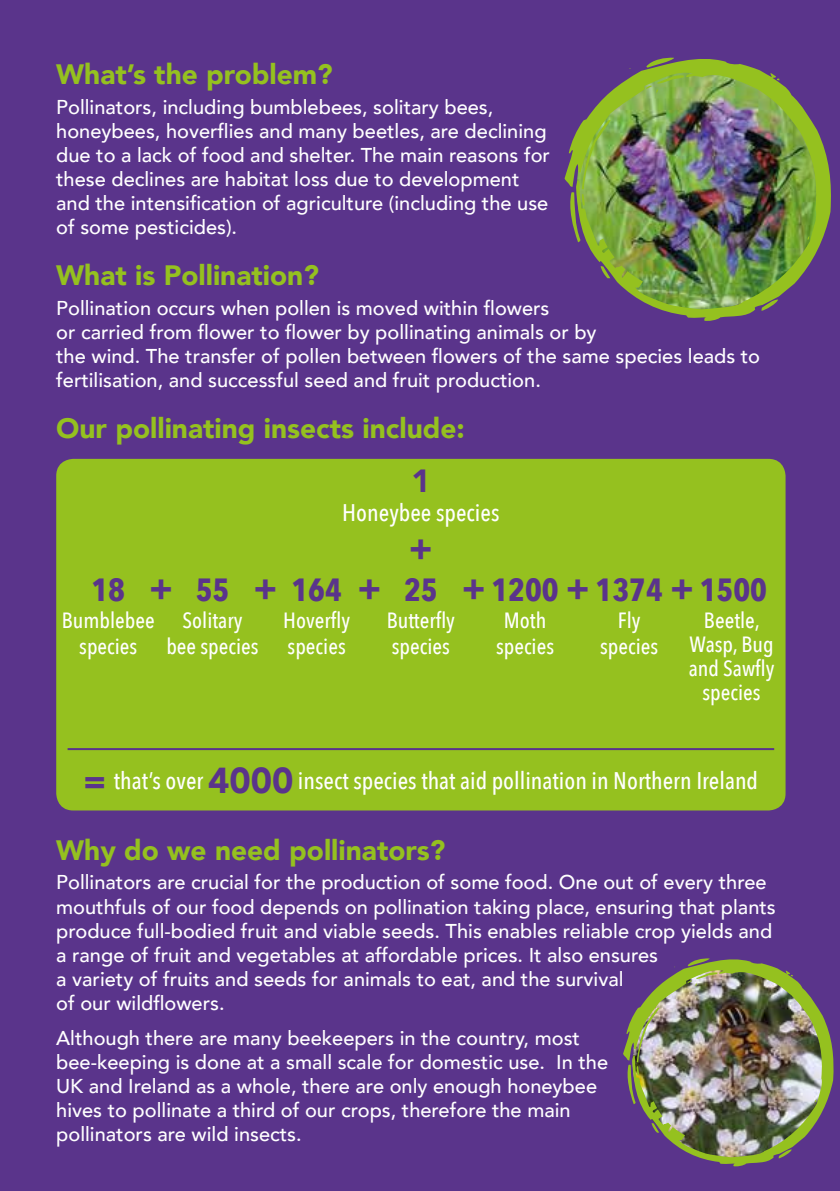
<style>
.page{position:relative;width:840px;height:1191px;background:#fff}
.page>*{position:absolute;margin:0;border:0;box-sizing:border-box;transform-origin:0 0}
.t1{font:900 36px "Avenir";color:#5a348b}
.t2{font:700 32px "Avenir Next Condensed";color:#5a348b}
.t3{font:900 32px "Avenir";color:#5a348b}
.t4{font:900 28px "Avenir";color:#95c11f}
.t5{font:500 24px "Avenir Next Condensed";color:#fff}
.t6{font:500 22px/26.4px "Avenir Next Condensed";color:#fff;text-align:center}
.t7{font:500 20px/24px "Avenir";color:#fff}
.s1{font-family:"Avenir";font-weight:900;font-size:36px}
.s2{font-family:"Avenir";font-weight:900;font-size:34px;color:#5a348b}
.s3{font-family:"Avenir";font-weight:900;font-size:36px;color:#5a348b}
</style>
<div class="page">
<div style="left:0;top:0;width:839px;height:1191px;background:#5a348b"></div>
<div style="left:56px;top:459px;width:729px;height:351px;background:#95c11f;border-radius:17px"></div>
<hr style="left:68px;top:748px;width:705px;height:2px;background:#5a348b">
<img style="left:564px;top:57px;width:266px;height:264px">
<svg style="left:600px;top:266px;width:10px;height:12px"></svg>
<svg style="left:761px;top:299px;width:16px;height:12px"></svg>
<svg style="left:567px;top:120px;width:43px;height:122px"></svg>
<svg style="left:645px;top:74px;width:38px;height:19px"></svg>
<svg style="left:646px;top:57px;width:27px;height:11px"></svg>
<svg style="left:693px;top:72px;width:8px;height:2px"></svg>
<img style="left:623px;top:959px;width:210px;height:208px">
<svg style="left:651px;top:1123px;width:8px;height:9px"></svg>
<svg style="left:778px;top:1149px;width:13px;height:9px"></svg>
<img style="left:625px;top:1007px;width:34px;height:97px">
<svg style="left:687px;top:958px;width:30px;height:28px"></svg>
<svg style="left:724px;top:969px;width:7px;height:2px"></svg>
<h3 class="t4" style="left:56px;top:50px;width:278px">What’s the problem?</h3>
<p class="t7" style="left:56px;top:94px;width:495px">Pollinators, including bumblebees, solitary bees, honeybees, hoverflies and many beetles, are declining due to a lack of food and shelter. The main reasons for these declines are habitat loss due to development and the intensification of agriculture (including the use of some pesticides).</p>
<h3 class="t4" style="left:56px;top:251px;width:264px">What is Pollination?</h3>
<p class="t7" style="left:56px;top:294px;width:705px">Pollination occurs when pollen is moved within flowers<br>or carried from flower to flower by pollinating animals or by<br>the wind. The transfer of pollen between flowers of the same species leads to fertilisation, and successful seed and fruit production.</p>
<h3 class="t4" style="left:56px;top:404px;width:410px">Our pollinating insects include:</h3>
<h2 class="t3" style="left:411px;top:454px;width:20px">1</h2>
<p class="t5" style="left:342px;top:498px;width:159px">Honeybee species</p>
<h1 class="t1" style="left:408px;top:517px;width:25px">+</h1>
<h2 class="t2" style="left:91px;top:570px;width:35px">18</h2>
<p class="t6" style="left:62px;top:607px;width:94px">Bumblebee species</p>
<h2 class="t2" style="left:404px;top:570px;width:35px">25</h2>
<p class="t6" style="left:386px;top:607px;width:70px;text-align:left">Butterfly species</p>
<h2 class="t2" style="left:491px;top:570px;width:69px">1200</h2>
<p class="t6" style="left:495px;top:607px;width:60px">Moth species</p>
<h2 class="t2" style="left:195px;top:570px;width:35px">55</h2>
<p class="t6" style="left:166px;top:607px;width:94px">Solitary bee species</p>
<h2 class="t2" style="left:291px;top:570px;width:52px">164</h2>
<p class="t6" style="left:283px;top:607px;width:68px;text-align:left">Hoverfly species</p>
<h1 class="t1" style="left:149px;top:556px;width:25px">+</h1>
<h1 class="t1" style="left:253px;top:556px;width:25px">+</h1>
<h1 class="t1" style="left:357px;top:556px;width:25px">+</h1>
<h1 class="t1" style="left:461px;top:556px;width:25px">+</h1>
<h1 class="t1" style="left:565px;top:556px;width:25px">+</h1>
<h2 class="t2" style="left:595px;top:570px;width:173px">1374 <span class="s1">+</span> 1500</h2>
<p class="t6" style="left:600px;top:607px;width:60px">Fly species</p>
<p class="t6" style="left:688px;top:608px;width:87px;line-height:24px">Beetle,<br>Wasp, Bug and Sawfly species</p>
<p class="t5" style="left:84px;top:765px;width:675px"><span class="s2">=</span> that’s over <span class="s3">4000</span> insect species that aid pollination in Northern Ireland</p>
<h3 class="t4" style="left:56px;top:826px;width:390px">Why do we need pollinators?</h3>
<p class="t7" style="left:56px;top:869px;width:720px">Pollinators are crucial for the production of some food. One out of every three mouthfuls of our food depends on pollination taking place, ensuring that plants produce full-bodied fruit and viable seeds. This enables reliable crop yields and a range of fruit and vegetables at affordable prices. It also ensures<br>a variety of fruits and seeds for animals to eat, and the survival<br>of our wildflowers.</p>
<p class="t7" style="left:56px;top:1024px;width:553px">Although there are many beekeepers in the country, most bee-keeping is done at a small scale for domestic use. In the UK and Ireland as a whole, there are only enough honeybee hives to pollinate a third of our crops, therefore the main pollinators are wild insects.</p>
</div>
